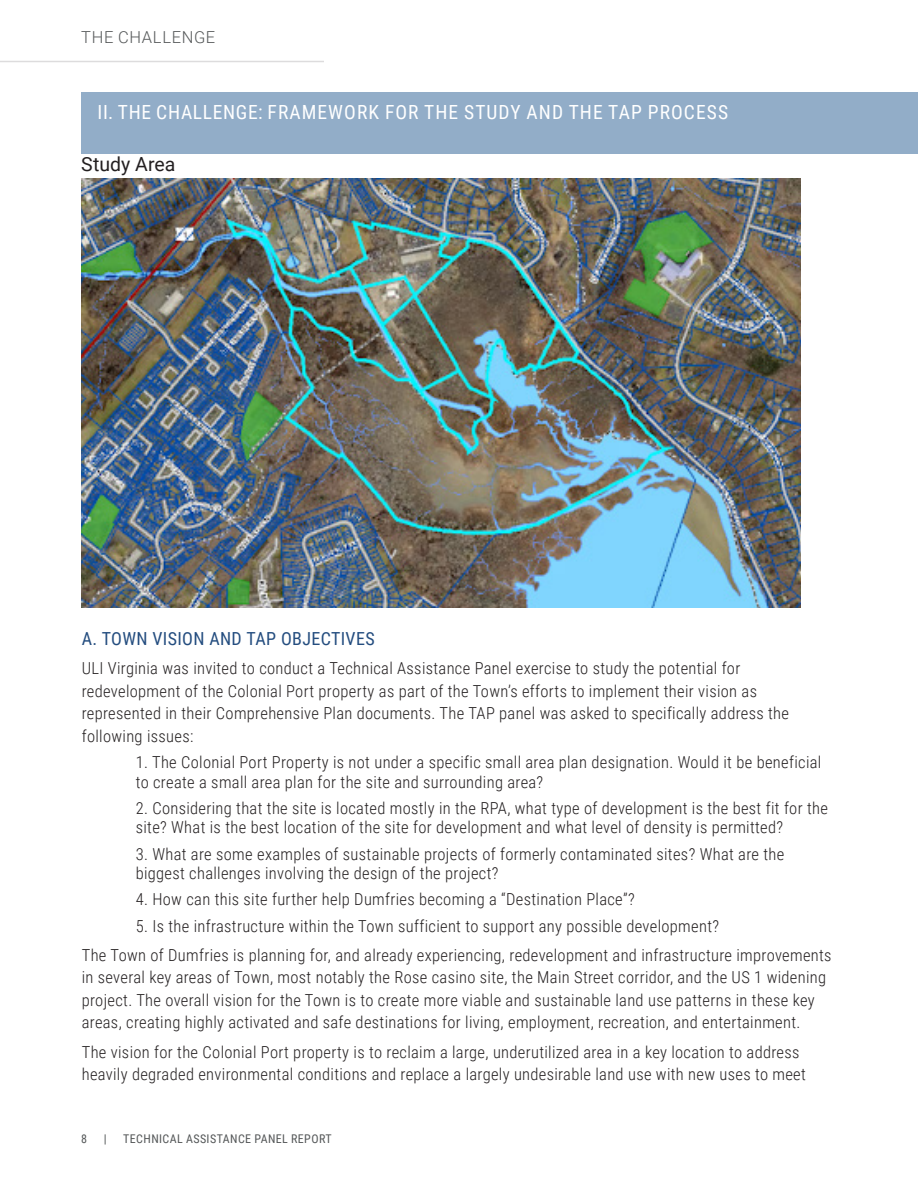
<style>
.page{position:relative;width:918px;height:1188px;background:#fff}
.page>*{position:absolute;margin:0;border:0;box-sizing:border-box;transform-origin:0 0}
.BODY_TXT{font:19.5px "Roboto Condensed";letter-spacing:.055em;color:#fff}
.H2_1{font:19.5px "Roboto";color:#231f20}
.Body{font:18px "Roboto Condensed";letter-spacing:.02em;color:#244d7f}
.Body-2{font:300 16.5px/22.5px "Roboto Condensed";letter-spacing:.02em;color:#231f20}
.Section_Heading{font:300 16.5px "Roboto";letter-spacing:.04em;color:#545758}
.t1{font:12px "Roboto Condensed";letter-spacing:.035em;color:#545758}
</style>
<div class="page">
<div style="left:81px;top:93px;width:837px;height:61px;background:#92adc8"></div>
<hr style="left:0;top:61px;width:324px;height:1px;background:#dddcdd">
<img style="left:81px;top:179px;width:719px;height:429px">
<p class="Section_Heading" style="left:81px;top:26px;width:136px">THE CHALLENGE</p>
<p class="BODY_TXT" style="left:98px;top:98px;width:632px">II. THE CHALLENGE: FRAMEWORK FOR THE STUDY AND THE TAP PROCESS</p>
<p class="H2_1" style="left:81px;top:151px;width:96px">Study Area</p>
<p class="Body" style="left:82px;top:626px;width:294px">A. TOWN VISION AND TAP OBJECTIVES</p>
<p class="Body-2" style="left:82px;top:657px;width:709px">ULI Virginia was invited to conduct a Technical Assistance Panel exercise to study the potential for redevelopment of the Colonial Port property as part of the Town’s efforts to implement their vision as represented in their Comprehensive Plan documents. The TAP panel was asked to specifically address the following issues:</p>
<p class="Body-2" style="left:136px;top:752px;width:687px;line-height:19.5px">1. The Colonial Port Property is not under a specific small area plan designation. Would it be beneficial to create a small area plan for the site and surrounding area?</p>
<p class="Body-2" style="left:136px;top:798px;width:694px;line-height:19.5px">2. Considering that the site is located mostly in the RPA, what type of development is the best fit for the site? What is the best location of the site for development and what level of density is permitted?</p>
<p class="Body-2" style="left:136px;top:843px;width:650px;line-height:19.5px">3. What are some examples of sustainable projects of formerly contaminated sites? What are the biggest challenges involving the design of the project?</p>
<p class="Body-2" style="left:136px;top:888px;width:500px">4. How can this site further help Dumfries becoming a “Destination Place”?</p>
<p class="Body-2" style="left:136px;top:914px;width:585px">5. Is the infrastructure within the Town sufficient to support any possible development?</p>
<p class="Body-2" style="left:82px;top:943px;width:751px">The Town of Dumfries is planning for, and already experiencing, redevelopment and infrastructure improvements in several key areas of Town, most notably the Rose casino site, the Main Street corridor, and the US 1 widening project. The overall vision for the Town is to create more viable and sustainable land use patterns in these key areas, creating highly activated and safe destinations for living, employment, recreation, and entertainment.</p>
<p class="Body-2" style="left:82px;top:1040px;width:726px">The vision for the Colonial Port property is to reclaim a large, underutilized area in a key location to address heavily degraded environmental conditions and replace a largely undesirable land use with new uses to meet</p>
<p class="t1" style="left:81px;top:1130px;width:7px">8</p>
<p class="t1" style="left:104px;top:1130px;width:4px">|</p>
<p class="t1" style="left:123px;top:1130px;width:210px">TECHNICAL ASSISTANCE PANEL REPORT</p>
</div>
